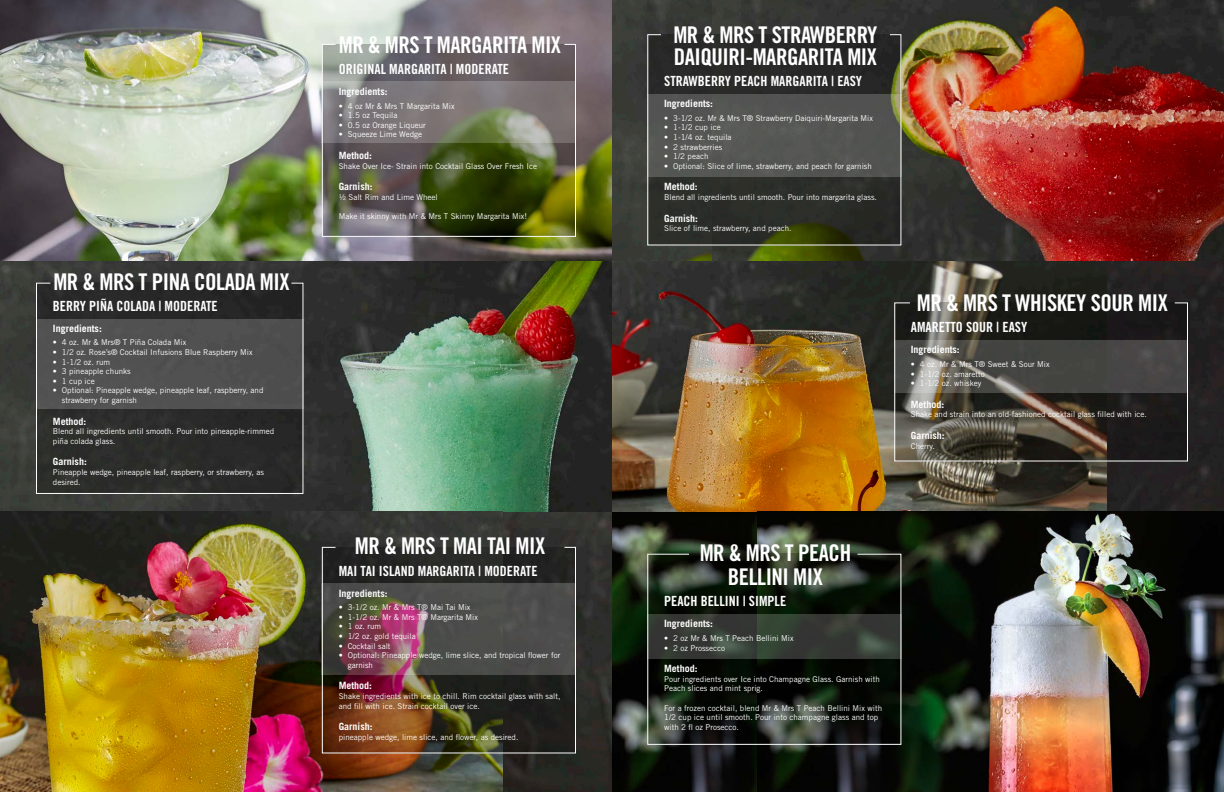
<style>
.page{position:relative;width:1224px;height:792px;background:#fff}
.page>*{position:absolute;margin:0;border:0;box-sizing:border-box;transform-origin:0 0}
.Paragraph_Style_1{font:23px/22px "Trade Gothic LT Std Bd Cn 20";letter-spacing:-.02em;color:#fff}
.Paragraph_Style_2{font:14px "Trade Gothic LT Std Bd Cn 20";color:#fff}
.P1{font:700 10px "Trade Gothic LT Std";color:#fff}
.Paragraph_Style_3{font:700 10px "Trade Gothic LT Std";color:#fff}
.Paragraph_Style_4{font:8px/9.6px "Trade Gothic LT Std";color:#fff}
.Paragraph_Style_5{font:8px/9.6px "Trade Gothic LT Std";color:#fff}
.Paragraph_Style_6{font:8px "Trade Gothic LT Std";color:#fff}
</style>
<div class="page">
<img style="left:502px;top:261px;width:722px;height:531px">
<img style="left:612px;top:512px;width:145px;height:280px">
<img style="left:0;top:0;width:713px;height:261px">
<img style="left:713px;top:0;width:511px;height:261px">
<img style="left:0;top:261px;width:1107px;height:251px">
<img style="left:0;top:512px;width:502px;height:280px">
<img style="left:757px;top:512px;width:467px;height:280px">
<svg style="left:321px;top:43px;width:255px;height:194px;background:#5b5c45"></svg>
<svg style="left:647px;top:34px;width:255px;height:212px;background:#2e2f29"></svg>
<svg style="left:894px;top:302px;width:294px;height:160px;background:#3e3933"></svg>
<svg style="left:321px;top:546px;width:255px;height:208px;background:#413022"></svg>
<svg style="left:647px;top:553px;width:255px;height:192px;background:#1a2018"></svg>
<svg style="left:36px;top:282px;width:268px;height:212px;background:#2e2e2d"></svg>
<svg style="left:322px;top:81px;width:254px;height:62px;background:#817e79"></svg>
<div style="left:647px;top:94px;width:254px;height:83px;background:#535653"></div>
<svg style="left:894px;top:340px;width:294px;height:52px;background:#54534f"></svg>
<svg style="left:322px;top:583px;width:254px;height:92px;background:#5b4c4e"></svg>
<svg style="left:647px;top:614px;width:254px;height:44px;background:#373d37"></svg>
<div style="left:36px;top:320px;width:267px;height:89px;background:#515151"></div>
<p class="Paragraph_Style_1" style="left:53px;top:270px;width:238px">MR &amp; MRS T PINA COLADA MIX</p>
<p class="Paragraph_Style_2" style="left:53px;top:297px;width:166px">BERRY PIÑA COLADA | MODERATE</p>
<p class="Paragraph_Style_3" style="left:53px;top:322px;width:50px">Ingredients:</p>
<p class="Paragraph_Style_5" style="left:53px;top:338px;width:135px">• 4 oz. Mr &amp; Mrs® T Piña Colada Mix</p>
<p class="Paragraph_Style_5" style="left:53px;top:347px;width:201px">• 1/2 oz. Rose’s® Cocktail Infusions Blue Raspberry Mix</p>
<p class="Paragraph_Style_5" style="left:53px;top:357px;width:59px">• 1-1/2 oz. rum</p>
<p class="Paragraph_Style_5" style="left:53px;top:366px;width:79px">• 3 pineapple chunks</p>
<p class="Paragraph_Style_5" style="left:53px;top:376px;width:43px">• 1 cup ice</p>
<p class="Paragraph_Style_5" style="left:62px;top:386px;width:203px;text-indent:-9px">• Optional: Pineapple wedge, pineapple leaf, raspberry, and strawberry for garnish</p>
<p class="P1" style="left:53px;top:415px;width:35px">Method:</p>
<p class="Paragraph_Style_4" style="left:53px;top:426px;width:223px">Blend all ingredients until smooth. Pour into pineapple-rimmed piña colada glass.</p>
<p class="P1" style="left:53px;top:456px;width:35px">Garnish:</p>
<p class="Paragraph_Style_4" style="left:53px;top:467px;width:212px">Pineapple wedge, pineapple leaf, raspberry, or strawberry, as desired.</p>
<p class="Paragraph_Style_1" style="left:339px;top:33px;width:224px">MR &amp; MRS T MARGARITA MIX</p>
<p class="Paragraph_Style_2" style="left:339px;top:60px;width:172px">ORIGINAL MARGARITA | MODERATE</p>
<p class="Paragraph_Style_3" style="left:339px;top:85px;width:50px">Ingredients:</p>
<p class="Paragraph_Style_5" style="left:339px;top:101px;width:117px">• 4 oz Mr &amp; Mrs T Margarita Mix</p>
<p class="Paragraph_Style_5" style="left:339px;top:110px;width:60px">• 1.5 oz Tequila</p>
<p class="Paragraph_Style_5" style="left:339px;top:120px;width:89px">• 0.5 oz Orange Liqueur</p>
<p class="Paragraph_Style_5" style="left:339px;top:130px;width:85px">• Squeeze Lime Wedge</p>
<p class="P1" style="left:339px;top:149px;width:35px">Method:</p>
<p class="Paragraph_Style_4" style="left:339px;top:161px;width:200px">Shake Over Ice- Strain into Cocktail Glass Over Fresh Ice</p>
<p class="P1" style="left:339px;top:180px;width:35px">Garnish:</p>
<p class="Paragraph_Style_6" style="left:339px;top:192px;width:101px">½ Salt Rim and Lime Wheel</p>
<p class="Paragraph_Style_4" style="left:339px;top:211px;width:190px">Make it skinny with Mr &amp; Mrs T Skinny Margarita Mix!</p>
<p class="Paragraph_Style_1" style="left:355px;top:535px;width:192px">MR &amp; MRS T MAI TAI MIX</p>
<p class="Paragraph_Style_2" style="left:339px;top:562px;width:200px">MAI TAI ISLAND MARGARITA | MODERATE</p>
<p class="Paragraph_Style_3" style="left:339px;top:587px;width:50px">Ingredients:</p>
<p class="Paragraph_Style_5" style="left:339px;top:602px;width:133px">• 3-1/2 oz. Mr &amp; Mrs T® Mai Tai Mix</p>
<p class="Paragraph_Style_5" style="left:339px;top:612px;width:141px">• 1-1/2 oz. Mr &amp; Mrs T® Margarita Mix</p>
<p class="Paragraph_Style_5" style="left:339px;top:622px;width:44px">• 1 oz. rum</p>
<p class="Paragraph_Style_5" style="left:339px;top:631px;width:78px">• 1/2 oz. gold tequila</p>
<p class="Paragraph_Style_5" style="left:339px;top:641px;width:53px">• Cocktail salt</p>
<p class="Paragraph_Style_5" style="left:348px;top:650px;width:214px;text-indent:-9px">• Optional: Pineapple wedge, lime slice, and tropical flower for garnish</p>
<p class="P1" style="left:339px;top:680px;width:35px">Method:</p>
<p class="Paragraph_Style_4" style="left:339px;top:691px;width:223px">Shake ingredients with ice to chill. Rim cocktail glass with salt, and fill with ice. Strain cocktail over ice.</p>
<p class="P1" style="left:339px;top:720px;width:35px">Garnish:</p>
<p class="Paragraph_Style_4" style="left:339px;top:732px;width:181px">pineapple wedge, lime slice, and flower, as desired.</p>
<p class="Paragraph_Style_1" style="left:673px;top:24px;width:206px">MR &amp; MRS T STRAWBERRY<br>DAIQUIRI-MARGARITA MIX</p>
<p class="Paragraph_Style_2" style="left:664px;top:73px;width:199px">STRAWBERRY PEACH MARGARITA | EASY</p>
<p class="Paragraph_Style_3" style="left:664px;top:97px;width:50px">Ingredients:</p>
<p class="Paragraph_Style_5" style="left:664px;top:113px;width:210px">• 3-1/2 oz. Mr &amp; Mrs T® Strawberry Daiquiri-Margarita Mix</p>
<p class="Paragraph_Style_5" style="left:664px;top:123px;width:58px">• 1-1/2 cup ice</p>
<p class="Paragraph_Style_5" style="left:664px;top:132px;width:69px">• 1-1/4 oz. tequila</p>
<p class="Paragraph_Style_5" style="left:664px;top:142px;width:60px">• 2 strawberries</p>
<p class="Paragraph_Style_5" style="left:664px;top:151px;width:46px">• 1/2 peach</p>
<p class="Paragraph_Style_5" style="left:664px;top:161px;width:209px">• Optional: Slice of lime, strawberry, and peach for garnish</p>
<p class="P1" style="left:664px;top:181px;width:35px">Method:</p>
<p class="Paragraph_Style_4" style="left:664px;top:192px;width:214px">Blend all ingredients until smooth. Pour into margarita glass.</p>
<p class="P1" style="left:664px;top:212px;width:35px">Garnish:</p>
<p class="Paragraph_Style_4" style="left:664px;top:223px;width:129px">Slice of lime, strawberry, and peach.</p>
<p class="Paragraph_Style_1" style="left:917px;top:292px;width:253px">MR &amp; MRS T WHISKEY SOUR MIX</p>
<p class="Paragraph_Style_2" style="left:911px;top:319px;width:118px">AMARETTO SOUR | EASY</p>
<p class="Paragraph_Style_3" style="left:911px;top:344px;width:50px">Ingredients:</p>
<p class="Paragraph_Style_5" style="left:911px;top:359px;width:140px">• 4 oz. Mr &amp; Mrs T® Sweet &amp; Sour Mix</p>
<p class="Paragraph_Style_5" style="left:911px;top:369px;width:76px">• 1-1/2 oz. amaretto</p>
<p class="Paragraph_Style_5" style="left:911px;top:378px;width:72px">• 1-1/2 oz. whiskey</p>
<p class="P1" style="left:911px;top:398px;width:35px">Method:</p>
<p class="Paragraph_Style_4" style="left:911px;top:410px;width:238px">Shake and strain into an old-fashioned cocktail glass filled with ice.</p>
<p class="P1" style="left:911px;top:429px;width:35px">Garnish:</p>
<p class="Paragraph_Style_4" style="left:911px;top:441px;width:26px">Cherry.</p>
<p class="Paragraph_Style_1" style="left:700px;top:541px;width:153px;line-height:24px;text-align:center">MR &amp; MRS T PEACH<br>BELLINI MIX</p>
<p class="Paragraph_Style_2" style="left:664px;top:593px;width:124px">PEACH BELLINI | SIMPLE</p>
<p class="Paragraph_Style_3" style="left:664px;top:618px;width:50px">Ingredients:</p>
<p class="Paragraph_Style_5" style="left:664px;top:633px;width:131px">• 2 oz Mr &amp; Mrs T Peach Bellini Mix</p>
<p class="Paragraph_Style_5" style="left:664px;top:643px;width:62px">• 2 oz Prossecco</p>
<p class="P1" style="left:664px;top:663px;width:35px">Method:</p>
<p class="Paragraph_Style_4" style="left:664px;top:674px;width:217px">Pour ingredients over Ice into Champagne Glass. Garnish with<br>Peach slices and mint sprig.</p>
<p class="Paragraph_Style_4" style="left:664px;top:703px;width:219px">For a frozen cocktail, blend Mr &amp; Mrs T Peach Bellini Mix with<br>1/2 cup ice until smooth. Pour into champagne glass and top with 2 fl oz Prosecco.</p>
</div>
